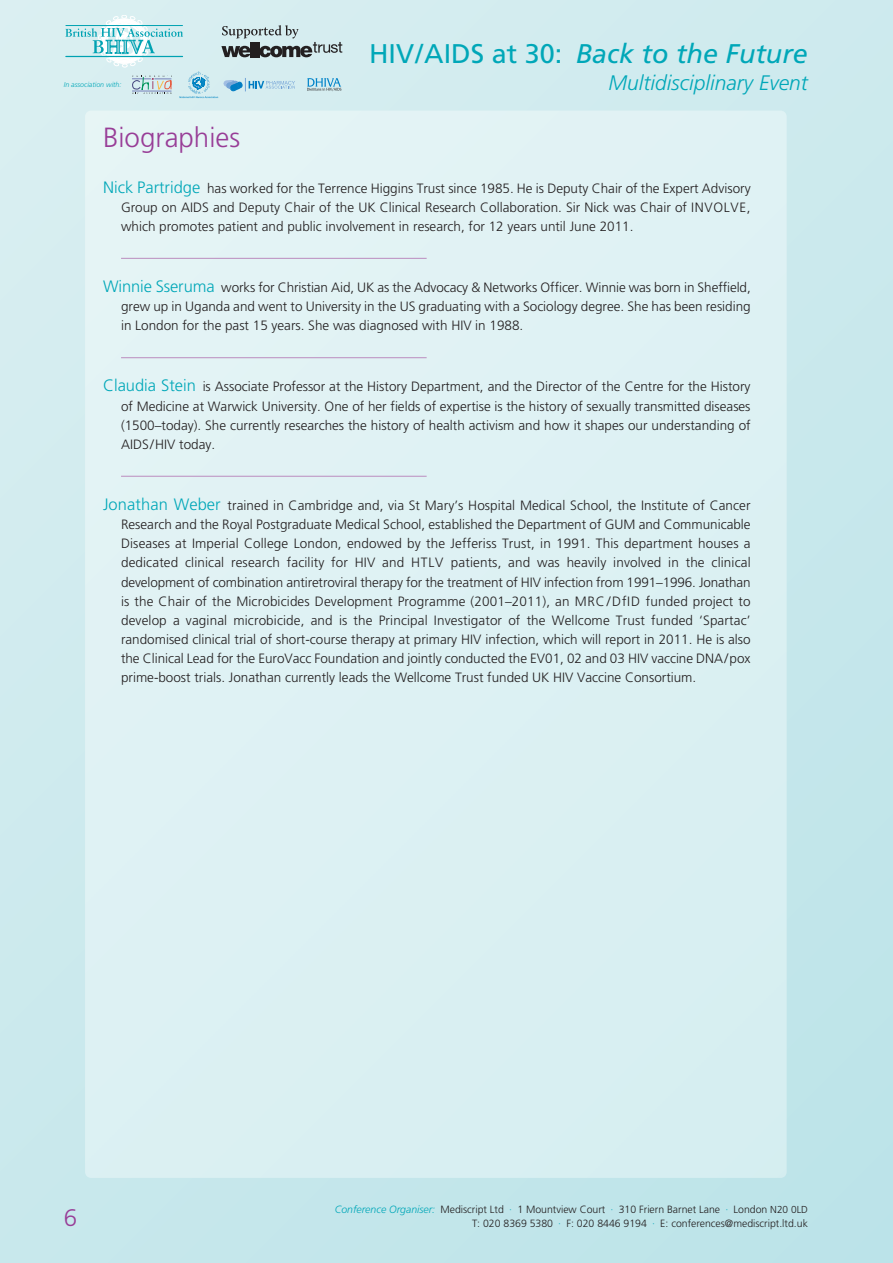
<style>
.page{position:relative;width:893px;height:1263px;background:#fff}
.page>*{position:absolute;margin:0;border:0;box-sizing:border-box;transform-origin:0 0}
.t1{font:300 27.75px "Frutiger";color:#983d97}
.t2{font:italic 27px "Frutiger";color:#00a7b8}
.t3{font:300 24px "Frutiger";color:#983d97}
.t4{font:italic 300 21px "Frutiger";color:#00a7b8}
.t5{font:300 13.5px/19.2px "Frutiger";color:#231f20;text-align:justify}
.t6{font:300 10.5px/14px "Frutiger";color:#231f20;text-align:right}
.t7{font:italic 300 7.05px "Frutiger";color:#00a7b8}
.s1{font-style:normal}
.s2{font-size:16.5px;color:#00a7b8}
.s3{font-style:italic;color:#00a7b8}
.s4{color:#00a7b8}
.s5{font-size:10.2px}
</style>
<div class="page">
<div style="left:0;top:0;width:893px;height:1263px;background:linear-gradient(to right,#ceeaee,#c6e7eb)"></div>
<div style="left:85px;top:111px;width:702px;height:1067px;background:#ddf1f3"></div>
<hr style="left:121px;top:258px;width:306px;height:1px;background:#bb8cbf">
<hr style="left:121px;top:357px;width:306px;height:1px;background:#bb8cbf">
<hr style="left:121px;top:476px;width:306px;height:1px;background:#bb8cbf">
<svg style="left:65px;top:15px;width:277px;height:83px;background:#c1dde1"></svg>
<p class="t7" style="left:64px;top:81px;width:59px">In association with:</p>
<h2 class="t2" style="left:369px;top:43px;width:440px"><span class="s1">HIV/AIDS at 30:</span> Back to the Future</h2>
<h3 class="t4" style="left:609px;top:74px;width:201px">Multidisciplinary Event</h3>
<h1 class="t1" style="left:103px;top:126px;width:139px">Biographies</h1>
<p class="t5" style="left:121px;top:179px;width:631px;text-indent:-18px"><span class="s2">Nick Partridge</span> has worked for the Terrence Higgins Trust since 1985. He is Deputy Chair of the Expert Advisory Group on AIDS and Deputy Chair of the UK Clinical Research Collaboration. Sir Nick was Chair of INVOLVE, which promotes patient and public involvement in research, for 12 years until June 2011.</p>
<p class="t5" style="left:121px;top:279px;width:631px;text-indent:-18px"><span class="s2">Winnie Sseruma</span> works for Christian Aid, UK as the Advocacy &amp; Networks Officer. Winnie was born in Sheffield, grew up in Uganda and went to University in the US graduating with a Sociology degree. She has been residing in London for the past 15 years. She was diagnosed with HIV in 1988.</p>
<p class="t5" style="left:121px;top:378px;width:631px;text-indent:-18px"><span class="s2">Claudia Stein</span> is Associate Professor at the History Department, and the Director of the Centre for the History of Medicine at Warwick University. One of her fields of expertise is the history of sexually transmitted diseases (1500–today). She currently researches the history of health activism and how it shapes our understanding of AIDS/HIV today.</p>
<p class="t5" style="left:121px;top:497px;width:631px;text-indent:-18px"><span class="s2">Jonathan Weber</span> trained in Cambridge and, via St Mary’s Hospital Medical School, the Institute of Cancer Research and the Royal Postgraduate Medical School, established the Department of GUM and Communicable Diseases at Imperial College London, endowed by the Jefferiss Trust, in 1991. This department houses a dedicated clinical research facility for HIV and HTLV patients, and was heavily involved in the clinical development of combination antiretroviral therapy for the treatment of HIV infection from 1991–1996. Jonathan is the Chair of the Microbicides Development Programme (2001–2011), an MRC /DfID funded project to develop a vaginal microbicide, and is the Principal Investigator of the Wellcome Trust funded ‘Spartac’ randomised clinical trial of short-course therapy at primary HIV infection, which will report in 2011. He is also the Clinical Lead for the EuroVacc Foundation and jointly conducted the EV01, 02 and 03 HIV vaccine DNA/pox prime-boost trials. Jonathan currently leads the Wellcome Trust funded UK HIV Vaccine Consortium.</p>
<h3 class="t3" style="left:64px;top:1208px;width:15px">6</h3>
<p class="t6" style="left:335px;top:1203px;width:474px"><span class="s3">Conference Organiser:</span> Mediscript Ltd <span class="s4">·</span> 1 Mountview Court <span class="s4">·</span> 310 Friern Barnet Lane <span class="s4">·</span> London <span class="s5">N20 0LD<br></span>T: 020 8369 5380 <span class="s4">·</span> F: 020 8446 9194 <span class="s4">·</span> E: conferences@mediscript.ltd.uk</p>
</div>
